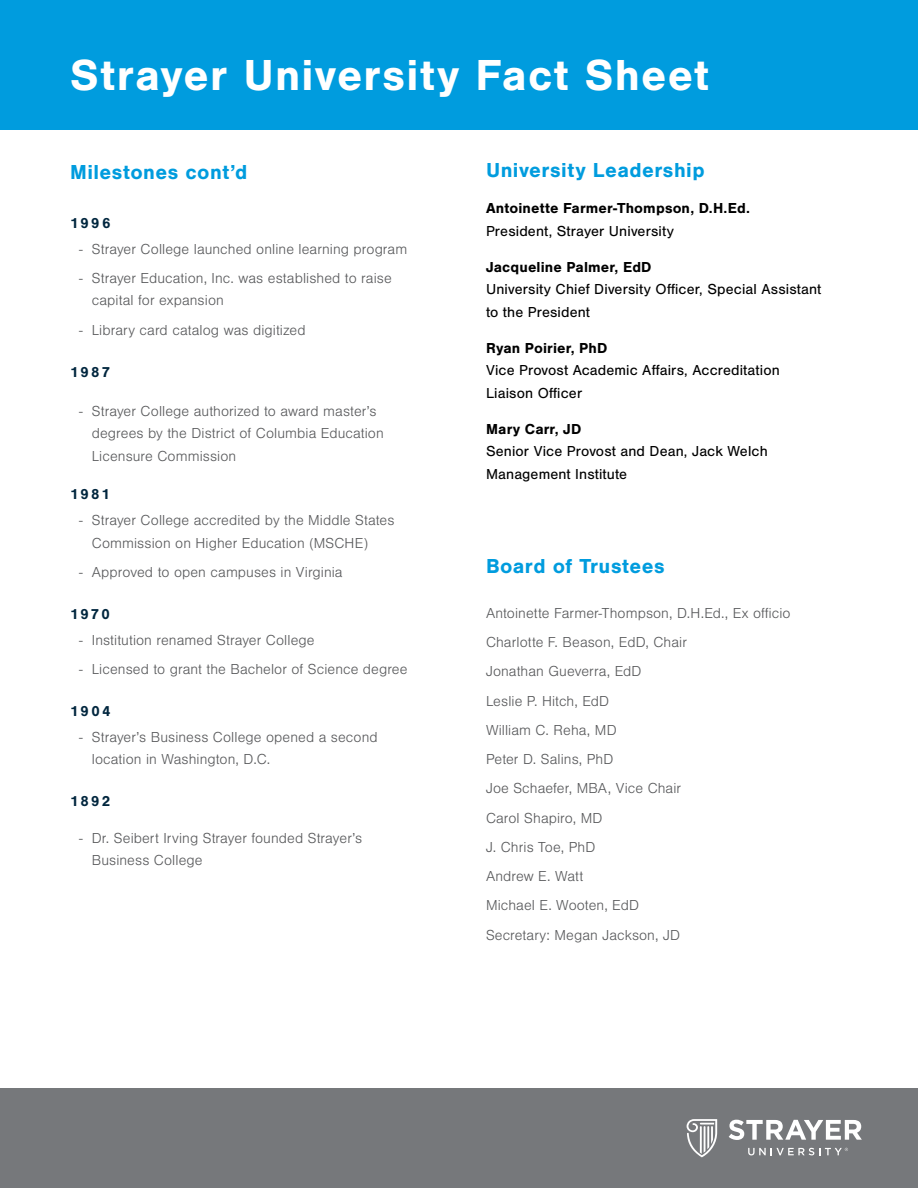
<style>
.page{position:relative;width:918px;height:1188px;background:#fff}
.page>*{position:absolute;margin:0;border:0;box-sizing:border-box;transform-origin:0 0}
.t1{font:700 45px "Nimbus San";letter-spacing:.025em;color:#fff}
.t2{font:700 21px "Nimbus San";letter-spacing:.02em;color:#009cde}
.t3{font:300 15px/29.2px "Nimbus San";letter-spacing:.005em;color:#58595b}
.t4{font:15px/22.5px "Nimbus San";letter-spacing:.01em;color:#000}
.t5{font:700 15px "Nimbus San";letter-spacing:.01em;color:#000}
.t6{font:700 15px "Nimbus San";letter-spacing:.14em;color:#00263e}
</style>
<div class="page">
<div style="left:0;top:1089px;width:918px;height:99px;background:#76787b"></div>
<svg style="left:687px;top:1119px;width:30px;height:38px"></svg>
<svg style="left:729px;top:1120px;width:133px;height:20px"></svg>
<svg style="left:748px;top:1148px;width:100px;height:7px"></svg>
<div style="left:0;top:0;width:918px;height:130px;background:#009cde"></div>
<h1 class="t1" style="left:70px;top:50px;width:640px">Strayer University Fact Sheet</h1>
<h2 class="t2" style="left:70px;top:160px;width:179px">Milestones cont’d</h2>
<p class="t6" style="left:70px;top:215px;width:42px">1996</p>
<p class="t3" style="left:79px;top:235px;width:330px">- Strayer College launched online learning program</p>
<p class="t3" style="left:92px;top:267px;width:301px;line-height:22.5px;text-indent:-13px">- Strayer Education, Inc. was established to raise capital for expansion</p>
<p class="t3" style="left:79px;top:316px;width:228px">- Library card catalog was digitized</p>
<p class="t6" style="left:70px;top:363px;width:41px">1987</p>
<p class="t3" style="left:92px;top:400px;width:294px;line-height:22.5px;text-indent:-13px">- Strayer College authorized to award master’s degrees by the District of Columbia Education<br>Licensure Commission</p>
<p class="t6" style="left:70px;top:486px;width:41px">1981</p>
<p class="t3" style="left:92px;top:509px;width:304px;line-height:22.5px;text-indent:-13px">- Strayer College accredited by the Middle States<br>Commission on Higher Education (MSCHE)</p>
<p class="t3" style="left:79px;top:558px;width:265px">- Approved to open campuses in Virginia</p>
<p class="t6" style="left:70px;top:606px;width:41px">1970</p>
<p class="t3" style="left:79px;top:626px;width:237px">- Institution renamed Strayer College</p>
<p class="t3" style="left:79px;top:655px;width:330px">- Licensed to grant the Bachelor of Science degree</p>
<p class="t6" style="left:70px;top:703px;width:42px">1904</p>
<p class="t3" style="left:92px;top:726px;width:287px;line-height:22.5px;text-indent:-13px">- Strayer’s Business College opened a second location in Washington, D.C.</p>
<p class="t6" style="left:70px;top:793px;width:42px">1892</p>
<p class="t3" style="left:92px;top:827px;width:272px;line-height:22.5px;text-indent:-13px">- Dr. Seibert Irving Strayer founded Strayer’s<br>Business College</p>
<h2 class="t2" style="left:486px;top:158px;width:220px">University Leadership</h2>
<p class="t5" style="left:486px;top:200px;width:265px">Antoinette Farmer-Thompson, D.H.Ed.</p>
<p class="t4" style="left:486px;top:220px;width:189px">President, Strayer University</p>
<p class="t5" style="left:486px;top:258px;width:167px">Jacqueline Palmer, EdD</p>
<p class="t4" style="left:486px;top:278px;width:337px">University Chief Diversity Officer, Special Assistant to the President</p>
<p class="t5" style="left:486px;top:339px;width:123px">Ryan Poirier, PhD</p>
<p class="t4" style="left:486px;top:359px;width:295px">Vice Provost Academic Affairs, Accreditation<br>Liaison Officer</p>
<p class="t5" style="left:486px;top:420px;width:97px">Mary Carr, JD</p>
<p class="t4" style="left:486px;top:440px;width:283px">Senior Vice Provost and Dean, Jack Welch<br>Management Institute</p>
<h2 class="t2" style="left:486px;top:555px;width:180px">Board of Trustees</h2>
<p class="t3" style="left:486px;top:599px;width:306px">Antoinette Farmer-Thompson, D.H.Ed., Ex officio<br>Charlotte F. Beason, EdD, Chair<br>Jonathan Gueverra, EdD<br>Leslie P. Hitch, EdD<br>William C. Reha, MD<br>Peter D. Salins, PhD<br>Joe Schaefer, MBA, Vice Chair<br>Carol Shapiro, MD<br>J. Chris Toe, PhD<br>Andrew E. Watt<br>Michael E. Wooten, EdD<br>Secretary: Megan Jackson, JD</p>
</div>
